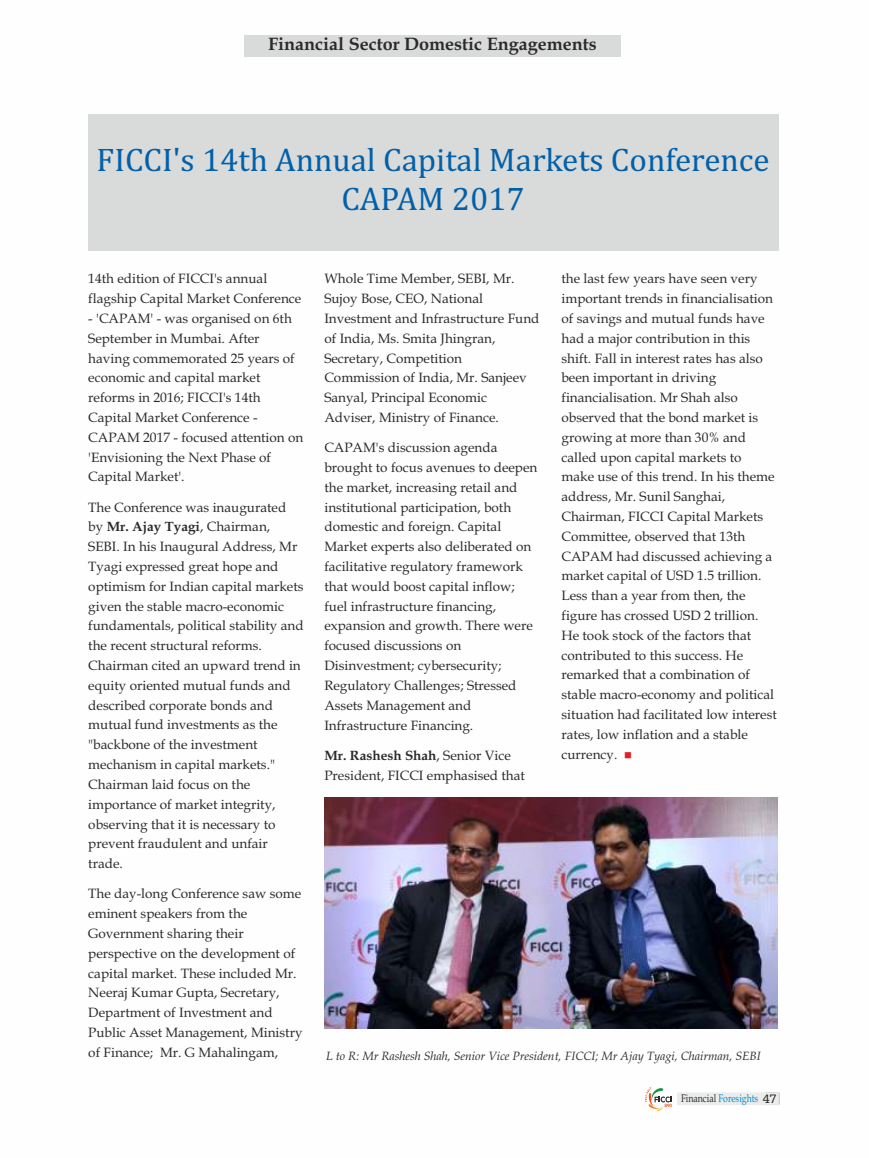
<style>
.page{position:relative;width:869px;height:1158px;background:#fff}
.page>*{position:absolute;margin:0;border:0;box-sizing:border-box;transform-origin:0 0}
.t1{font:33px/38.7px "Cambria";color:#0060aa;text-align:center}
.t2{font:700 18px "Book Antiqua";color:#2b2a29}
.t3{font:13.5px/19.8px "Book Antiqua";color:#2b2a29}
.t4{font:italic 12px "Book Antiqua";color:#2b2a29}
.t5{font:10.95px "Book Antiqua";color:#008dd2;scale:.79 1}
.s1{font-weight:700}
.s2{color:#e31e24}
.s3{color:#2b2a29}
.s4{font-family:"Serifa BT";font-size:13.05px;color:#2b2a29}
</style>
<div class="page">
<div style="left:244px;top:36px;width:376px;height:21px;background:#d9dada"></div>
<div style="left:88px;top:114px;width:690px;height:137px;background:#d9dada"></div>
<img style="left:324px;top:797px;width:453px;height:231px">
<svg style="left:645px;top:1087px;width:134px;height:24px"></svg>
<h2 class="t2" style="left:268px;top:37px;width:330px">Financial Sector Domestic Engagements</h2>
<h1 class="t1" style="left:97px;top:143px;width:674px">FICCI's 14th Annual Capital Markets Conference<br>CAPAM 2017</h1>
<p class="t3" style="left:88px;top:270px;width:214px">14th edition of FICCI's annual flagship Capital Market Conference</p>
<p class="t3" style="left:88px;top:310px;width:216px">- 'CAPAM' - was organised on 6th<br>September in Mumbai. After having commemorated 25 years of economic and capital market reforms in 2016; FICCI's 14th<br>Capital Market Conference -<br>CAPAM 2017 - focused attention on 'Envisioning the Next Phase of<br>Capital Market'.</p>
<p class="t3" style="left:88px;top:498px;width:217px">The Conference was inaugurated by <span class="s1">Mr. Ajay Tyagi</span>, Chairman,<br>SEBI. In his Inaugural Address, Mr<br>Tyagi expressed great hope and optimism for Indian capital markets given the stable macro-economic fundamentals, political stability and the recent structural reforms.<br>Chairman cited an upward trend in equity oriented mutual funds and described corporate bonds and mutual fund investments as the "backbone of the investment mechanism in capital markets."<br>Chairman laid focus on the importance of market integrity, observing that it is necessary to prevent fraudulent and unfair trade.</p>
<p class="t3" style="left:88px;top:885px;width:216px">The day-long Conference saw some eminent speakers from the<br>Government sharing their perspective on the development of capital market. These included Mr.<br>Neeraj Kumar Gupta, Secretary,<br>Department of Investment and<br>Public Asset Management, Ministry of Finance; Mr. G Mahalingam,</p>
<p class="t3" style="left:324px;top:270px;width:216px">Whole Time Member, SEBI, Mr.<br>Sujoy Bose, CEO, National<br>Investment and Infrastructure Fund of India, Ms. Smita Jhingran,<br>Secretary, Competition<br>Commission of India, Mr. Sanjeev<br>Sanyal, Principal Economic<br>Adviser, Ministry of Finance.</p>
<p class="t3" style="left:324px;top:439px;width:214px">CAPAM's discussion agenda brought to focus avenues to deepen the market, increasing retail and institutional participation, both domestic and foreign. Capital<br>Market experts also deliberated on facilitative regulatory framework that would boost capital inflow; fuel infrastructure financing, expansion and growth. There were focused discussions on<br>Disinvestment; cybersecurity;<br>Regulatory Challenges; Stressed<br>Assets Management and<br>Infrastructure Financing.</p>
<p class="t3" style="left:324px;top:746px;width:202px"><span class="s1">Mr. Rashesh Shah</span>, Senior Vice<br>President, FICCI emphasised that</p>
<p class="t3" style="left:561px;top:270px;width:217px">the last few years have seen very important trends in financialisation of savings and mutual funds have had a major contribution in this shift. Fall in interest rates has also been important in driving financialisation. Mr Shah also observed that the bond market is growing at more than 30% and called upon capital markets to make use of this trend. In his theme address, Mr. Sunil Sanghai,<br>Chairman, FICCI Capital Markets<br>Committee, observed that 13th<br>CAPAM had discussed achieving a market capital of USD 1.5 trillion.<br>Less than a year from then, the figure has crossed USD 2 trillion.<br>He took stock of the factors that contributed to this success. He remarked that a combination of stable macro-economy and political situation had facilitated low interest rates, low inflation and a stable currency. <span class="s2">■</span></p>
<p class="t4" style="left:326px;top:1050px;width:436px">L to R: Mr Rashesh Shah, Senior Vice President, FICCI; Mr Ajay Tyagi, Chairman, SEBI</p>
<p class="t5" style="left:681px;top:1093px;width:122px"><span class="s3">Financial</span> Foresights <span class="s4">47</span></p>
</div>
